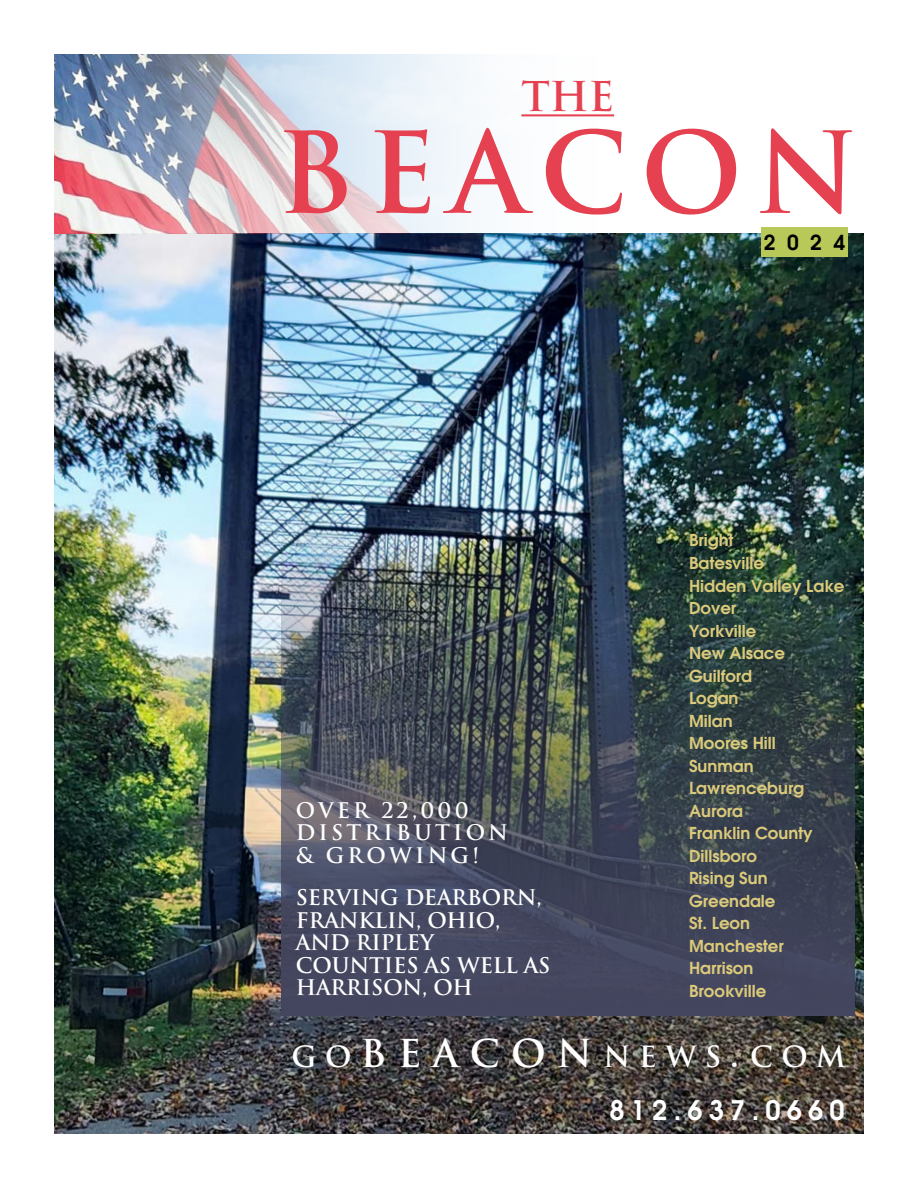
<style>
.page{position:relative;width:918px;height:1188px;background:#fff}
.page>*{position:absolute;margin:0;border:0;box-sizing:border-box;transform-origin:0 0}
.t1{font:700 109.5px "Trajan";letter-spacing:.12em;color:#e54150}
.t2{font:700 40.05px "Trajan";color:#e54150}
.t3{font:700 28.5px "Trajan";letter-spacing:.295em;color:#fff}
.t4{font:600 27px "Avant Garde";letter-spacing:.23em;color:#fff}
.t5{font:700 21px/22.5px "Trajan";letter-spacing:-.01em;color:#fff}
.t6{font:700 21px/22.5px "Trajan";letter-spacing:.15em;color:#fff}
.t7{font:600 20.7px "Avant Garde";color:#000}
.t8{font:600 16.5px/22.5px "Avant Garde";color:#dbca7a}
.s1{font-size:37.5px}
</style>
<div class="page">
<img style="left:54px;top:234px;width:810px;height:900px">
<img style="left:281px;top:529px;width:574px;height:486px">
<div style="left:761px;top:227px;width:87px;height:30px;background:#b8c959"></div>
<div style="left:54px;top:54px;width:810px;height:179px;background:#fff"></div>
<img style="left:54px;top:54px;width:548px;height:179px">
<hr style="left:521px;top:114px;width:93px;height:2px;background:#e54150">
<h2 class="t2" style="left:521px;top:72px;width:94px">THE</h2>
<h1 class="t1" style="left:277px;top:105px;width:583px">BEACON</h1>
<p class="t6" style="left:296px;top:799px;width:214px">OVER 22,000<br>DISTRIBUTION &amp; GROWING!</p>
<p class="t5" style="left:296px;top:886px;width:256px">SERVING DEARBORN,<br>FRANKLIN, OHIO,<br>AND RIPLEY<br>COUNTIES AS WELL AS<br>HARRISON, OH</p>
<p class="t7" style="left:764px;top:229px;width:83px">2024</p>
<p class="t8" style="left:689px;top:529px;width:157px">Bright<br>Batesville<br>Hidden Valley Lake<br>Dover<br>Yorkville<br>New Alsace<br>Guilford<br>Logan<br>Milan<br>Moores Hill<br>Sunman<br>Lawrenceburg<br>Aurora<br>Franklin County<br>Dillsboro<br>Rising Sun<br>Greendale<br>St. Leon<br>Manchester<br>Harrison<br>Brookville</p>
<h3 class="t3" style="left:291px;top:1039px;width:556px">GO<span class="s1">BEACON</span>NEWS<span class="s1">.</span>COM</h3>
<h3 class="t4" style="left:610px;top:1092px;width:237px">812.637.0660</h3>
</div>
